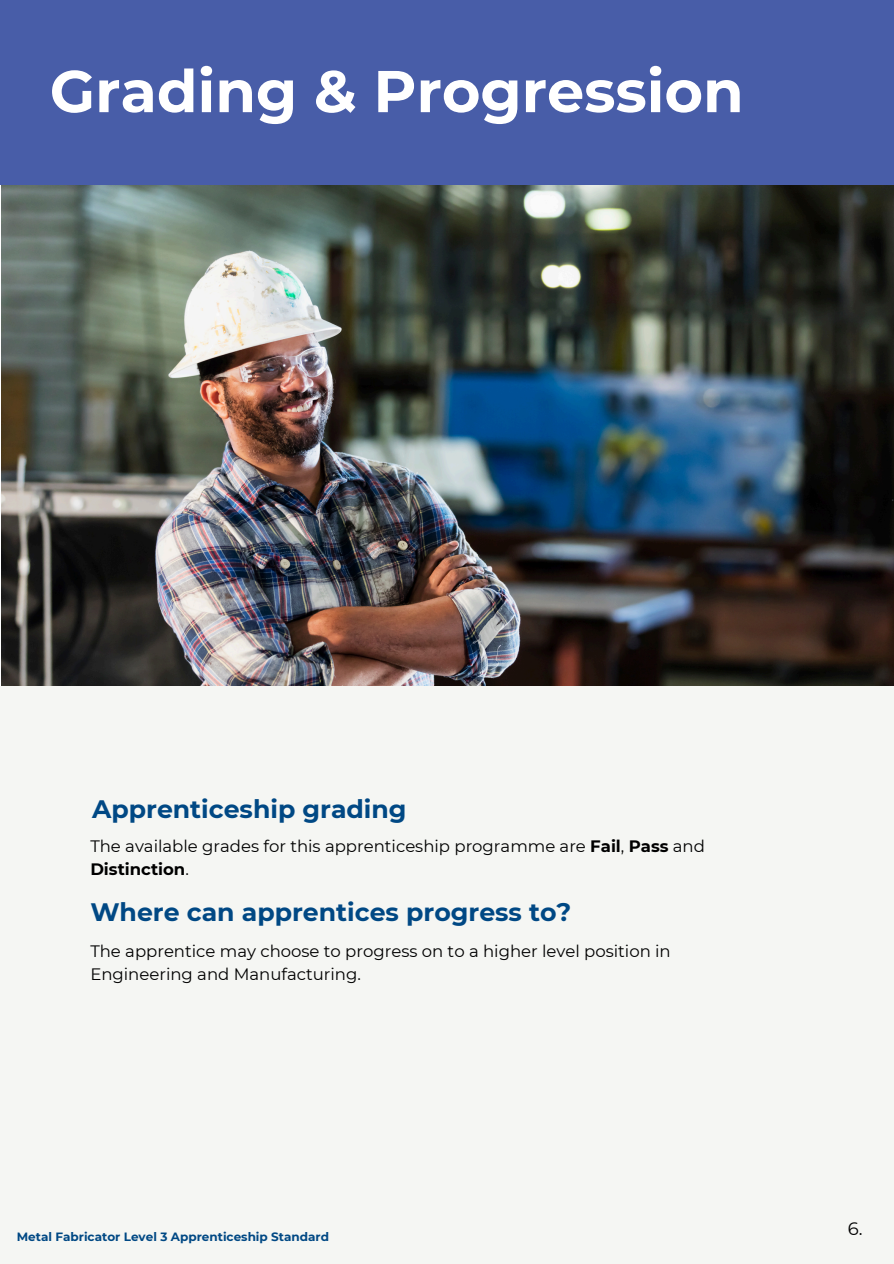
<style>
.page{position:relative;width:894px;height:1264px;background:#fff}
.page>*{position:absolute;margin:0;border:0;box-sizing:border-box;transform-origin:0 0}
.t1{font:700 58.8px "Montserrat";color:#fff}
.t2{font:700 25.2px "Montserrat";color:#004884}
.t3{font:18px "Montserrat";color:#000}
.t4{font:16.5px/22.5px "Montserrat";color:#000}
.t5{font:700 12px "Montserrat";color:#004884}
.s1{font-weight:700}
</style>
<div class="page">
<img style="left:2px;top:185px;width:891px;height:501px">
<div style="left:0;top:686px;width:893px;height:577px;background:#f5f6f3"></div>
<div style="left:0;top:0;width:893px;height:185px;background:#485da8"></div>
<p class="t1" style="left:50px;top:55px;width:695px">Grading &amp; Progression</p>
<h2 class="t2" style="left:92px;top:793px;width:316px">Apprenticeship grading</h2>
<p class="t4" style="left:90px;top:835px;width:616px">The available grades for this apprenticeship programme are <span class="s1">Fail</span>, <span class="s1">Pass</span> and<br><span class="s1">Distinction</span>.</p>
<h2 class="t2" style="left:90px;top:896px;width:482px">Where can apprentices progress to?</h2>
<p class="t4" style="left:90px;top:940px;width:581px">The apprentice may choose to progress on to a higher level position in<br>Engineering and Manufacturing.</p>
<p class="t5" style="left:17px;top:1228px;width:314px">Metal Fabricator Level 3 Apprenticeship Standard</p>
<h3 class="t3" style="left:847px;top:1217px;width:16px">6.</h3>
</div>
